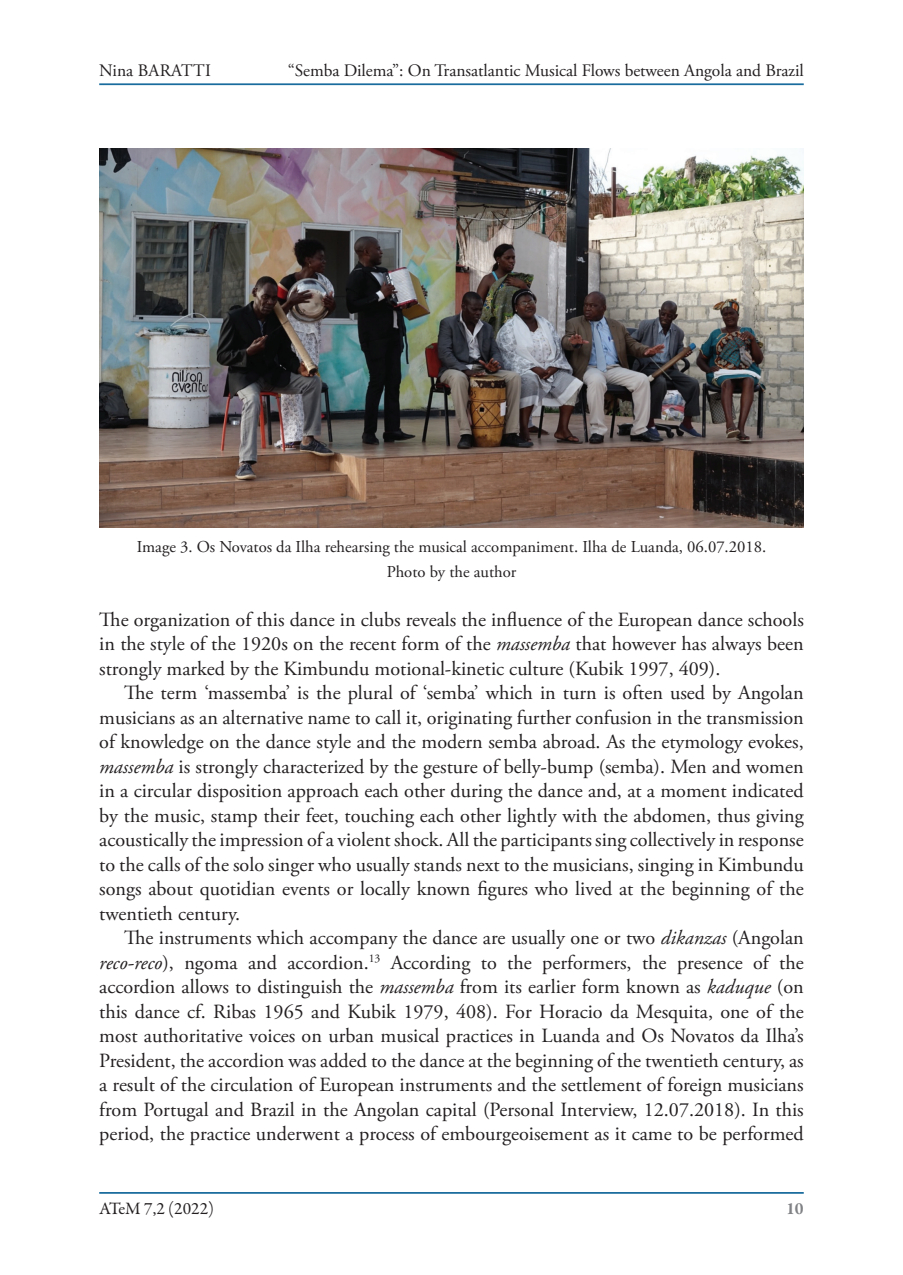
<style>
.page{position:relative;width:903px;height:1275px;background:#fff}
.page>*{position:absolute;margin:0;border:0;box-sizing:border-box;transform-origin:0 0}
.t1{font:20.12px/24.5px "Adobe Garamond Pro";color:#231f20;text-align:justify}
.t2{font:17.5px "Adobe Garamond Pro";letter-spacing:-.005em;color:#231f20}
.t3{font:17.5px "Garamond Premr Pro";letter-spacing:-.005em;color:#231f20}
.t4{font:17.5px "Adobe Garamond Pro";letter-spacing:.015em;color:#231f20}
.t5{font:700 17.5px "Garamond Premr Pro";color:#808285}
.No_Spacing{font:16.62px/24.5px "Adobe Garamond Pro";color:#231f20;text-align:center}
.s1{font-style:italic}
</style>
<div class="page">
<hr style="left:99px;top:1192px;width:705px;height:2px;background:#196c9e">
<hr style="left:99px;top:83px;width:705px;height:2px;background:#196c9e">
<img style="left:99px;top:148px;width:705px;height:380px">
<p class="t4" style="left:99px;top:60px;width:113px">Nina BARATTI</p>
<p class="t2" style="left:288px;top:60px;width:517px">“Semba Dilema”: On Transatlantic Musical Flows between Angola and Brazil</p>
<p class="No_Spacing" style="left:137px;top:535px;width:631px">Image 3. Os Novatos da Ilha rehearsing the musical accompaniment. Ilha de Luanda, 06.07.2018.<br>Photo by the author</p>
<p class="t1" style="left:99px;top:608px;width:706px">The organization of this dance in clubs reveals the influence of the European dance schools in the style of the 1920s on the recent form of the <span class="s1">massemba</span> that however has always been strongly marked by the Kimbundu motional-kinetic culture (Kubik 1997, 409).</p>
<p class="t1" style="left:99px;top:681px;width:706px;text-indent:25px">The term ‘massemba’ is the plural of ‘semba’ which in turn is often used by Angolan musicians as an alternative name to call it, originating further confusion in the transmission of knowledge on the dance style and the modern semba abroad. As the etymology evokes, <span class="s1">massemba</span> is strongly characterized by the gesture of belly-bump (semba). Men and women in a circular disposition approach each other during the dance and, at a moment indicated by the music, stamp their feet, touching each other lightly with the abdomen, thus giving acoustically the impression of a violent shock. All the participants sing collectively in response to the calls of the solo singer who usually stands next to the musicians, singing in Kimbundu songs about quotidian events or locally known figures who lived at the beginning of the twentieth century.</p>
<p class="t1" style="left:99px;top:926px;width:706px;text-indent:25px">The instruments which accompany the dance are usually one or two <span class="s1">dikanzas</span> (Angolan <span class="s1">reco-reco</span>), ngoma and accordion.<sup>13</sup> According to the performers, the presence of the accordion allows to distinguish the <span class="s1">massemba</span> from its earlier form known as <span class="s1">kaduque</span> (on this dance cf. Ribas 1965 and Kubik 1979, 408). For Horacio da Mesquita, one of the most authoritative voices on urban musical practices in Luanda and Os Novatos da Ilha’s President, the accordion was added to the dance at the beginning of the twentieth century, as a result of the circulation of European instruments and the settlement of foreign musicians from Portugal and Brazil in the Angolan capital (Personal Interview, 12.07.2018). In this period, the practice underwent a process of embourgeoisement as it came to be performed</p>
<p class="t3" style="left:99px;top:1197px;width:117px">ATeM 7,2 (2022)</p>
<p class="t5" style="left:786px;top:1197px;width:19px">10</p>
</div>
